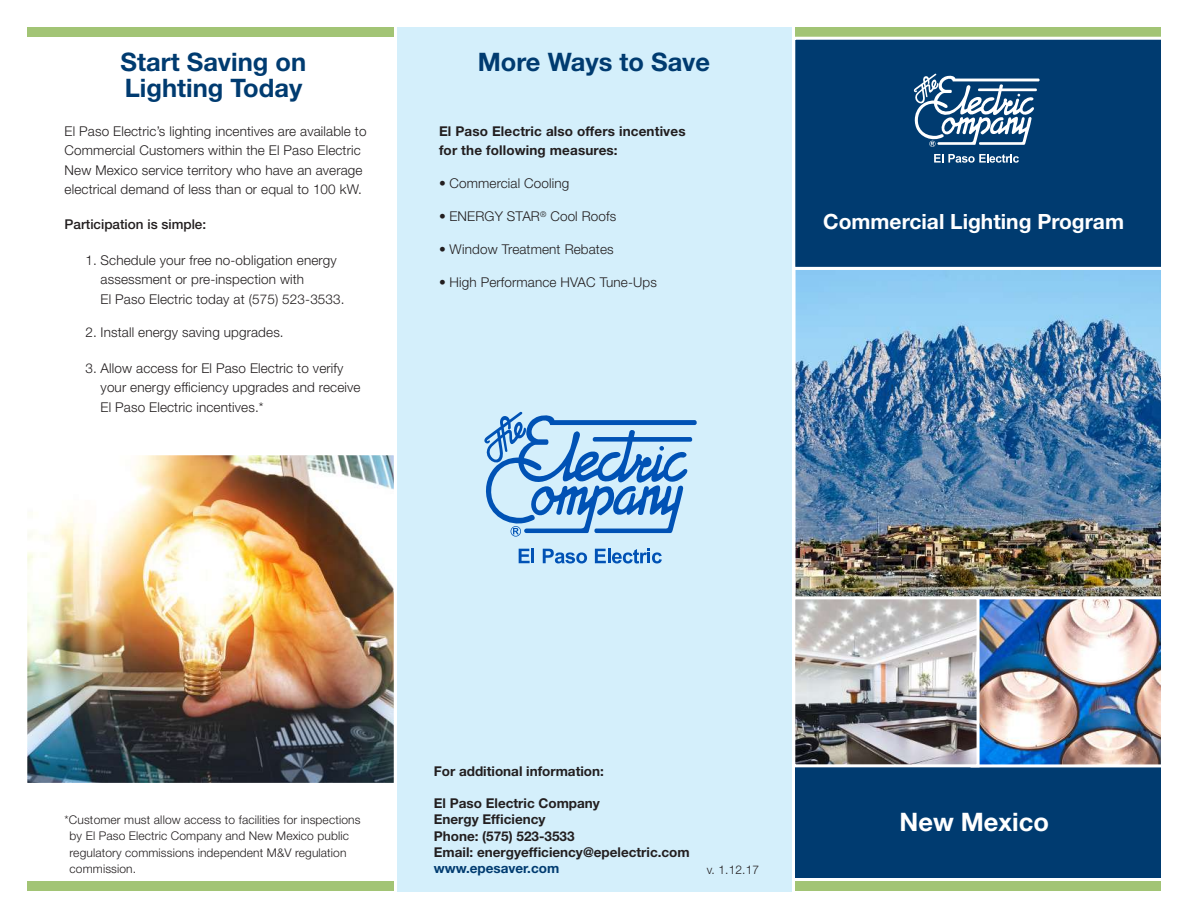
<style>
.page{position:relative;width:1188px;height:918px;background:#fff}
.page>*{position:absolute;margin:0;border:0;box-sizing:border-box;transform-origin:0 0}
.t1{font:700 25.5px "Helvetica Neue LT Std";color:#003b70}
.t2{font:700 25.5px "Helvetica Neue LT Std";color:#fff}
.t3{font:700 21px "Helvetica Neue LT Std";color:#fff}
.t4{font:300 13.5px/19.5px "Helvetica Neue LT Std";letter-spacing:.01em;color:#221e1f}
.t5{font:700 13.5px/16.2px "Helvetica Neue LT Std";color:#231f20}
.t6{font:700 13.5px/19.5px "Helvetica Neue LT Std";letter-spacing:.01em;color:#221e1f}
.t7{font:500 13.5px "Helvetica Neue LT Std";color:#221e1f}
.t8{font:700 13.5px "Helvetica Neue LT Std";color:#003b70}
.t9{font:300 12px/16.5px "Helvetica Neue LT Std";letter-spacing:.01em;color:#221e1f}
.t10{font:300 12px "Helvetica Neue LT Std";color:#231f20}
</style>
<div class="page">
<div style="left:795px;top:765px;width:366px;height:113px;background:#003b70"></div>
<img style="left:795px;top:270px;width:366px;height:325px">
<img style="left:27px;top:455px;width:367px;height:328px">
<div style="left:27px;top:27px;width:367px;height:10px;background:#a2c475"></div>
<div style="left:795px;top:27px;width:366px;height:10px;background:#a2c475"></div>
<div style="left:27px;top:881px;width:367px;height:10px;background:#a2c475"></div>
<div style="left:795px;top:881px;width:366px;height:10px;background:#a2c475"></div>
<div style="left:792px;top:37px;width:372px;height:233px;background:#003b70;border:3px solid #fff"></div>
<img style="left:795px;top:595px;width:366px;height:173px">
<div style="left:397px;top:27px;width:395px;height:864px;background:#d4effb"></div>
<svg style="left:934px;top:154px;width:85px;height:9px"></svg>
<svg style="left:913px;top:74px;width:127px;height:73px"></svg>
<svg style="left:519px;top:549px;width:15px;height:14px"></svg>
<svg style="left:543px;top:549px;width:44px;height:14px"></svg>
<svg style="left:595px;top:549px;width:11px;height:14px"></svg>
<hr style="left:608px;top:549px;width:3px;height:14px;background:#0058b8">
<svg style="left:612px;top:549px;width:50px;height:14px"></svg>
<svg style="left:484px;top:412px;width:213px;height:125px"></svg>
<h1 class="t1" style="left:121px;top:46px;width:187px">Start Saving on</h1>
<h1 class="t1" style="left:478px;top:46px;width:234px">More Ways to Save</h1>
<h1 class="t1" style="left:125px;top:72px;width:179px">Lighting Today</h1>
<p class="t4" style="left:65px;top:121px;width:303px">El Paso Electric’s lighting incentives are available to Commercial Customers within the El Paso Electric New Mexico service territory who have an average electrical demand of less than or equal to 100 kW.</p>
<p class="t7" style="left:65px;top:216px;width:143px">Participation is simple:</p>
<p class="t4" style="left:101px;top:250px;width:246px;text-indent:-15px">1. Schedule your free no-obligation energy assessment or pre-inspection with<br>El Paso Electric today at (575) 523-3533.</p>
<p class="t4" style="left:86px;top:322px;width:200px">2. Install energy saving upgrades.</p>
<p class="t4" style="left:101px;top:358px;width:261px;text-indent:-15px">3. Allow access for El Paso Electric to verify your energy efficiency upgrades and receive<br>El Paso Electric incentives.*</p>
<p class="t6" style="left:439px;top:121px;width:248px">El Paso Electric also offers incentives for the following measures:</p>
<p class="t4" style="left:439px;top:174px;width:132px">• Commercial Cooling</p>
<p class="t4" style="left:439px;top:207px;width:179px">• ENERGY STAR<sup>®</sup> Cool Roofs</p>
<p class="t4" style="left:439px;top:240px;width:176px">• Window Treatment Rebates</p>
<p class="t4" style="left:439px;top:273px;width:219px">• High Performance HVAC Tune-Ups</p>
<h2 class="t3" style="left:823px;top:208px;width:302px">Commercial Lighting Program</h2>
<p class="t9" style="left:70px;top:811px;width:292px;text-indent:-5px">*Customer must allow access to facilities for inspections by El Paso Electric Company and New Mexico public regulatory commissions independent M&amp;V regulation commission.</p>
<p class="t5" style="left:434px;top:763px;width:172px">For additional information:</p>
<p class="t5" style="left:434px;top:795px;width:257px">El Paso Electric Company<br>Energy Efficiency<br>Phone: (575) 523-3533<br>Email: energyefficiency@epelectric.com</p>
<p class="t8" style="left:434px;top:860px;width:127px">www.epesaver.com</p>
<p class="t10" style="left:707px;top:862px;width:54px">v. 1.12.17</p>
<h1 class="t2" style="left:899px;top:806px;width:151px">New Mexico</h1>
</div>
